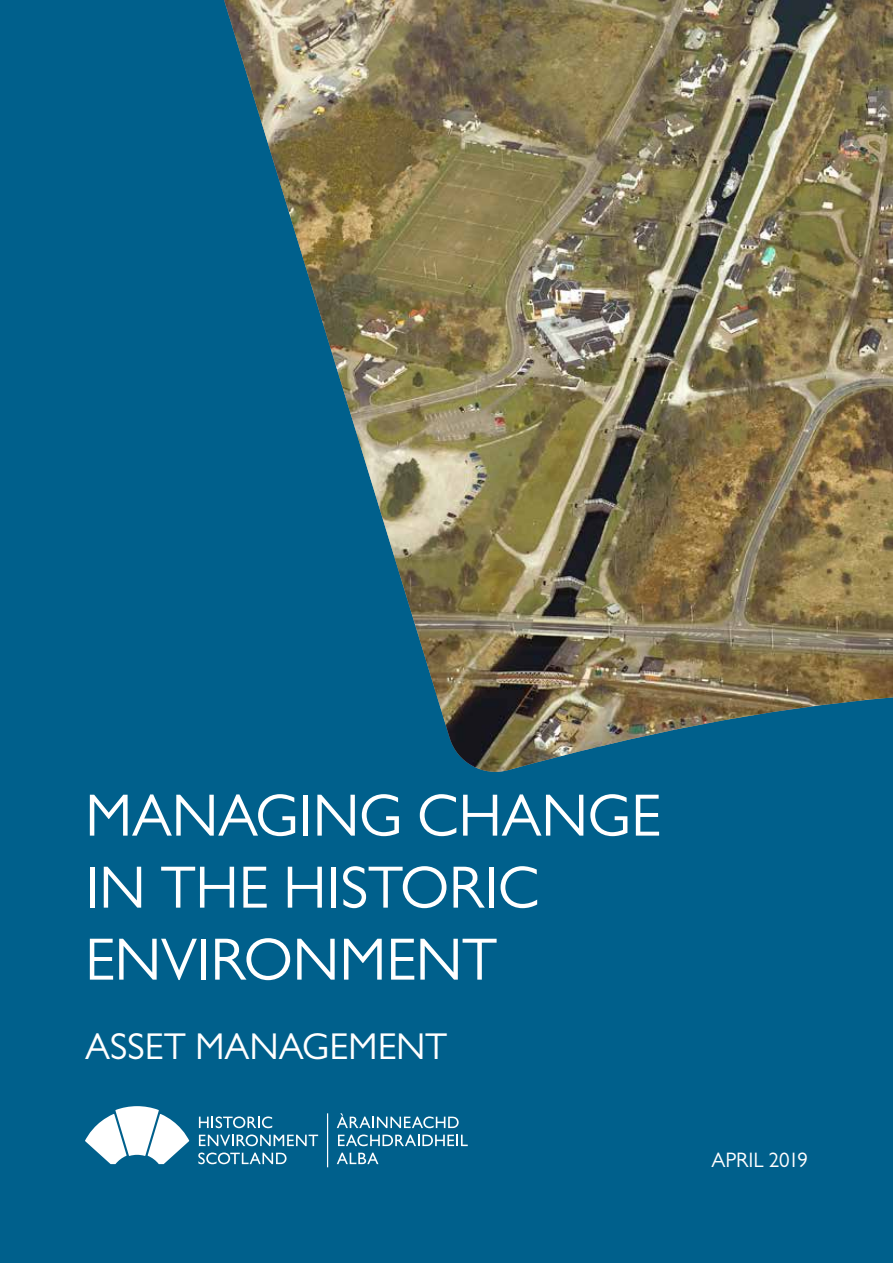
<style>
.page{position:relative;width:893px;height:1263px;background:#00608c}
.page>*{position:absolute;margin:0;border:0;box-sizing:border-box;transform-origin:0 0}
.t1{font:60px/72px "Gill Sans MT Std";letter-spacing:-.01em;color:#fff}
.t2{font:37.5px "Gill Sans MT Std";letter-spacing:-.005em;color:#fff}
.t3{font:21px "Gill Sans MT Std";letter-spacing:-.01em;color:#fff}
</style>
<div class="page">
<svg style="left:85px;top:1106px;width:104px;height:58px"></svg>
<hr style="left:327px;top:1113px;width:1px;height:54px;background:#fff">
<svg style="left:199px;top:1116px;width:73px;height:12px"></svg>
<svg style="left:199px;top:1134px;width:119px;height:12px"></svg>
<svg style="left:198px;top:1152px;width:89px;height:12px"></svg>
<svg style="left:337px;top:1113px;width:122px;height:15px"></svg>
<svg style="left:338px;top:1134px;width:130px;height:12px"></svg>
<svg style="left:337px;top:1152px;width:41px;height:12px"></svg>
<img style="left:224px;top:0;width:669px;height:772px">
<h1 class="t1" style="left:85px;top:779px;width:577px">MANAGING CHANGE<br>IN THE HISTORIC<br>ENVIRONMENT</h1>
<p class="t2" style="left:85px;top:1025px;width:364px">ASSET MANAGEMENT</p>
<h3 class="t3" style="left:711px;top:1148px;width:98px">APRIL 2019</h3>
</div>
